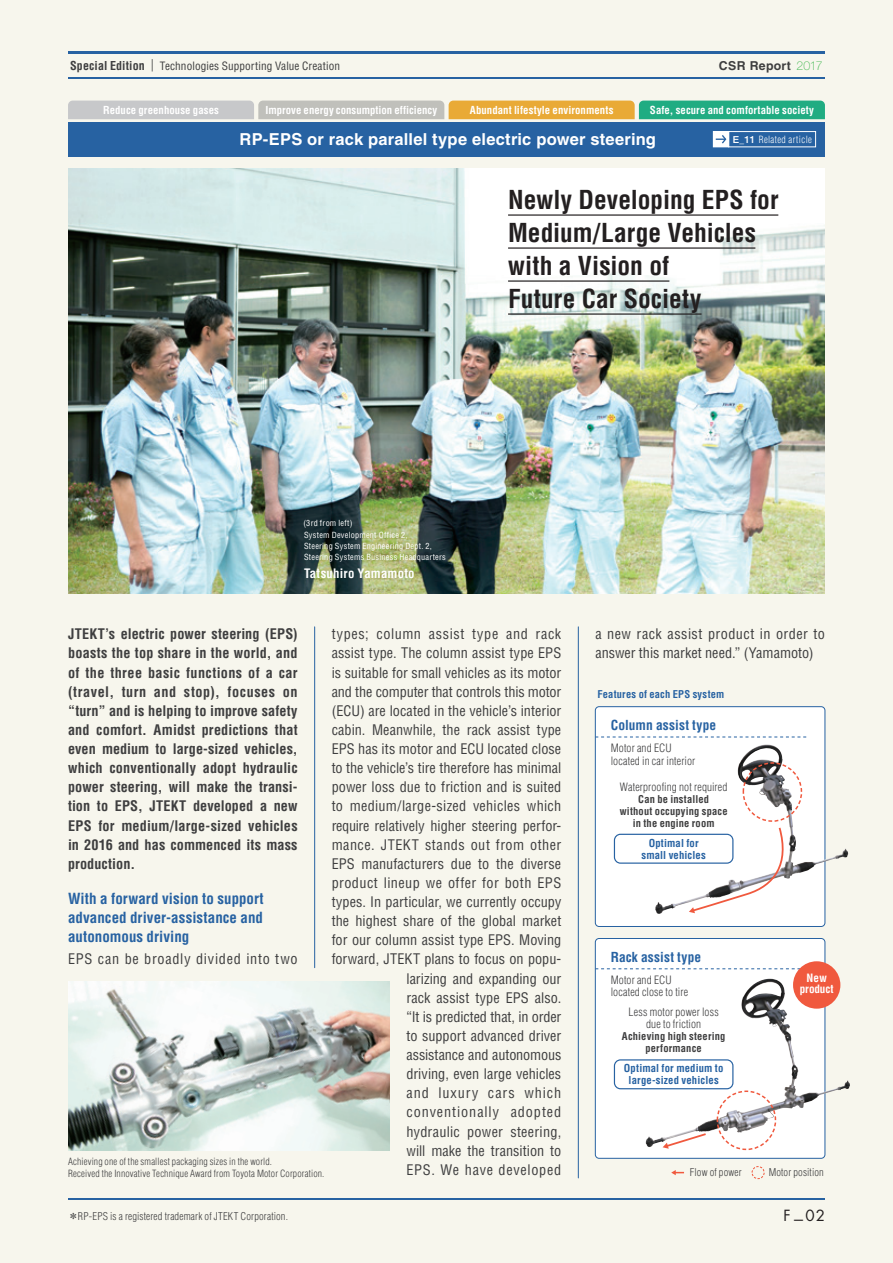
<style>
.page{position:relative;width:893px;height:1263px;background:#f7f6ed}
.page>*{position:absolute;margin:0;border:0;box-sizing:border-box;transform-origin:0 0}
.t1{font:700 condensed 25.5px/33px "Helvetica";color:#231f20}
.t2{font:700 16.5px "Helvetica";letter-spacing:.01em;color:#fff}
.t3{font:700 condensed 15px/19.2px "Helvetica";color:#2762a2;text-align:justify}
.t4{font:15px "Futura";color:#231f20}
.t5{font:condensed 14.25px/19px "Helvetica";letter-spacing:.005em;color:#3e3e3f;text-align:right}
.t6{font:700 condensed 14.25px/19px "Helvetica";letter-spacing:.005em;color:#3e3e3f;text-align:justify}
.t7{font:condensed 14.25px "Helvetica";letter-spacing:.055em;color:#3e3e3f}
.t8{font:700 condensed 13.5px "Helvetica";letter-spacing:.005em;color:#2762a2}
.t9{font:700 condensed 12.75px "Helvetica";letter-spacing:.015em;color:#fff}
.t10{font:700 12.3px "Helvetica";letter-spacing:.03em;color:#3e3e3f}
.t11{font:300 condensed 11.25px/12.8px "Helvetica";letter-spacing:.01em;color:#3e3e3f}
.t12{font:condensed 11.25px "Helvetica";letter-spacing:.01em;color:#3e3e3f}
.t13{font:700 condensed 11.25px/10.5px "Helvetica";letter-spacing:-.005em;color:#fff;text-align:center}
.t14{font:700 condensed 10.8px "Helvetica";letter-spacing:.005em;color:#fff}
.t15{font:700 condensed 10.65px/11.4px "Helvetica";letter-spacing:.015em;color:#2762a2;text-align:center}
.t16{font:700 condensed 10.5px/12px "Helvetica";letter-spacing:.015em;color:#3e3e3f;text-align:center}
.t17{font:300 condensed 10.5px "Helvetica";letter-spacing:.015em;color:#3e3e3f}
.t18{font:700 condensed 10.5px "Helvetica";letter-spacing:.02em;color:#2762a2}
.t19{font:300 condensed 9.75px/11.2px "Helvetica";letter-spacing:.015em;color:#3e3e3f}
.t20{font:300 condensed 9.75px "Helvetica";letter-spacing:.045em;color:#fff}
.t21{font:condensed 8.25px/11.2px "Helvetica";letter-spacing:.03em;color:#fff}
.s1{font-weight:700;font-size:12px}
.s2{font-family:"Koburina Go Std N W6";font-stretch:normal;font-size:12.75px}
.s3{font-family:"Helvetica Neue";font-weight:100;color:#3ab54a}
.s4{font-family:"Midashi Go Pro MB31";font-weight:400;font-stretch:normal;font-size:9.45px}
.s5{font-family:"Gothic BBB Pro";font-weight:500;font-stretch:normal}
</style>
<div class="page">
<img style="left:68px;top:168px;width:757px;height:425px">
<img style="left:68px;top:981px;width:321px;height:169px">
<div style="left:595px;top:707px;width:230px;height:219px;background:#fff;border-radius:4px"></div>
<div style="left:595px;top:706px;width:230px;height:221px;border:1px solid #2762a2;border-radius:4px"></div>
<div style="left:595px;top:938px;width:230px;height:220px;background:#fff;border-radius:4px"></div>
<div style="left:595px;top:938px;width:230px;height:221px;border:1px solid #2762a2;border-radius:4px"></div>
<svg style="left:671px;top:1170px;width:13px;height:5px"></svg>
<svg style="left:614px;top:1059px;width:119px;height:30px"></svg>
<svg style="left:595px;top:968px;width:204px;height:1px"></svg>
<svg style="left:595px;top:737px;width:212px;height:1px"></svg>
<img style="left:741px;top:996px;width:52px;height:93px">
<img style="left:737px;top:763px;width:54px;height:113px">
<div style="left:743px;top:762px;width:59px;height:60px;border:2px dashed #f0593e;border-radius:50%"></div>
<div style="left:717px;top:1090px;width:59px;height:60px;border:2px dashed #f0593e;border-radius:50%"></div>
<div style="left:752px;top:1166px;width:12px;height:13px;border:1px dashed #f0593e;border-radius:50%"></div>
<svg style="left:663px;top:1132px;width:43px;height:17px"></svg>
<svg style="left:614px;top:826px;width:176px;height:87px"></svg>
<div style="left:793px;top:961px;width:47px;height:48px;background:#f0593e;border-radius:50%"></div>
<div style="left:68px;top:122px;width:757px;height:34px;background:#2762a2"></div>
<hr style="left:68px;top:1198px;width:757px;height:1px;background:#2762a2">
<hr style="left:314px;top:627px;width:1px;height:341px;background:#2762a2">
<hr style="left:578px;top:627px;width:1px;height:551px;background:#2762a2">
<hr style="left:68px;top:51px;width:757px;height:2px;background:#2762a2">
<hr style="left:68px;top:78px;width:757px;height:1px;background:#2762a2">
<hr style="left:508px;top:214px;width:270px;height:2px;background:#231f20">
<hr style="left:508px;top:247px;width:247px;height:2px;background:#231f20">
<hr style="left:508px;top:280px;width:161px;height:2px;background:#231f20">
<hr style="left:508px;top:313px;width:193px;height:2px;background:#231f20">
<svg style="left:68px;top:101px;width:757px;height:18px;background:#a5b891"></svg>
<svg style="left:715px;top:133px;width:1px;height:12px"></svg>
<div style="left:713px;top:131px;width:16px;height:16px;border:1px solid #fff"></div>
<div style="left:728px;top:131px;width:88px;height:16px;border:1px solid #fff"></div>
<svg style="left:716px;top:133px;width:11px;height:12px"></svg>
<p class="t12" style="left:70px;top:59px;width:271px"><span class="s1">Special Edition</span> <span class="s2">|</span> Technologies Supporting Value Creation</p>
<p class="t10" style="left:719px;top:58px;width:105px">CSR Report <span class="s3">2017</span></p>
<p class="t14" style="left:103px;top:103px;width:117px">Reduce greenhouse gases</p>
<p class="t14" style="left:265px;top:103px;width:173px">Improve energy consumption efficiency</p>
<p class="t14" style="left:470px;top:103px;width:145px">Abundant lifestyle environments</p>
<p class="t14" style="left:650px;top:103px;width:166px">Safe, secure and comfortable society</p>
<p class="t20" style="left:733px;top:133px;width:81px"><span class="s4">E_11</span> Related article</p>
<p class="t2" style="left:240px;top:129px;width:418px">RP-EPS or rack parallel type electric power steering</p>
<h1 class="t1" style="left:508px;top:183px;width:272px">Newly Developing EPS for<br>Medium/Large Vehicles with a Vision of<br>Future Car Society</h1>
<p class="t21" style="left:303px;top:517px;width:144px">(3rd from left)<br>System Development Office 2,<br>Steering System Engineering Dept. 2,<br>Steering Systems Business Headquarters</p>
<p class="t9" style="left:304px;top:566px;width:112px">Tatsuhiro Yamamoto</p>
<p class="t6" style="left:68px;top:624px;width:231px">JTEKT’s electric power steering (EPS) boasts the top share in the world, and of the three basic functions of a car (travel, turn and stop), focuses on “turn” and is helping to improve safety and comfort. Amidst predictions that even medium to large-sized vehicles, which conventionally adopt hydraulic power steering, will make the transi&shy;tion to EPS, JTEKT developed a new EPS for medium/large-sized vehicles in 2016 and has commenced its mass production.</p>
<p class="t3" style="left:68px;top:889px;width:197px">With a forward vision to support advanced driver-assistance and autonomous driving</p>
<p class="t7" style="left:68px;top:950px;width:231px">EPS can be broadly divided into two</p>
<p class="t19" style="left:68px;top:1156px;width:258px">Achieving one of the smallest packaging sizes in the world.<br>Received the Innovative Technique Award from Toyota Motor Corporation.</p>
<p class="t5" style="left:332px;top:624px;width:231px">types; column assist type and rack assist type. The column assist type EPS is suitable for small vehicles as its motor and the computer that controls this motor (ECU) are located in the vehicle’s interior cabin. Meanwhile, the rack assist type EPS has its motor and ECU located close to the vehicle’s tire therefore has minimal power loss due to friction and is suited to medium/large-sized vehicles which require relatively higher steering perfor&shy;mance. JTEKT stands out from other EPS manufacturers due to the diverse product lineup we offer for both EPS types. In particular, we currently occupy the highest share of the global market for our column assist type EPS. Moving forward, JTEKT plans to focus on popu&shy;larizing and expanding our<br>rack assist type EPS also.<br>“It is predicted that, in order<br>to support advanced driver<br>assistance and autonomous<br>driving, even large vehicles<br>and luxury cars which conventionally adopted<br>hydraulic power steering,<br>will make the transition to<br>EPS. We have developed</p>
<p class="t5" style="left:595px;top:624px;width:231px;text-align:left">a new rack assist product in order to answer this market need.” (Yamamoto)</p>
<p class="t18" style="left:597px;top:688px;width:128px">Features of each EPS system</p>
<p class="t8" style="left:611px;top:717px;width:107px">Column assist type</p>
<p class="t11" style="left:611px;top:741px;width:86px">Motor and ECU located in car interior</p>
<p class="t11" style="left:620px;top:780px;width:109px">Waterproofing not required</p>
<p class="t16" style="left:620px;top:793px;width:109px">Can be installed<br>without occupying space in the engine room</p>
<p class="t15" style="left:641px;top:837px;width:66px;line-height:12.1px">Optimal for small vehicles</p>
<p class="t8" style="left:611px;top:949px;width:92px">Rack assist type</p>
<p class="t13" style="left:800px;top:973px;width:35px">New product</p>
<p class="t11" style="left:611px;top:973px;width:79px">Motor and ECU located close to tire</p>
<p class="t11" style="left:629px;top:1006px;width:92px;line-height:12px;text-align:center">Less motor power loss due to friction</p>
<p class="t16" style="left:622px;top:1030px;width:105px">Achieving high steering performance</p>
<p class="t15" style="left:624px;top:1063px;width:101px">Optimal for medium to large-sized vehicles</p>
<p class="t17" style="left:690px;top:1166px;width:53px">Flow of power</p>
<p class="t17" style="left:769px;top:1166px;width:57px">Motor position</p>
<p class="t17" style="left:68px;top:1210px;width:221px"><span class="s5">＊</span>RP-EPS is a registered trademark of JTEKT Corporation.</p>
<p class="t4" style="left:784px;top:1205px;width:43px">F_02</p>
</div>
